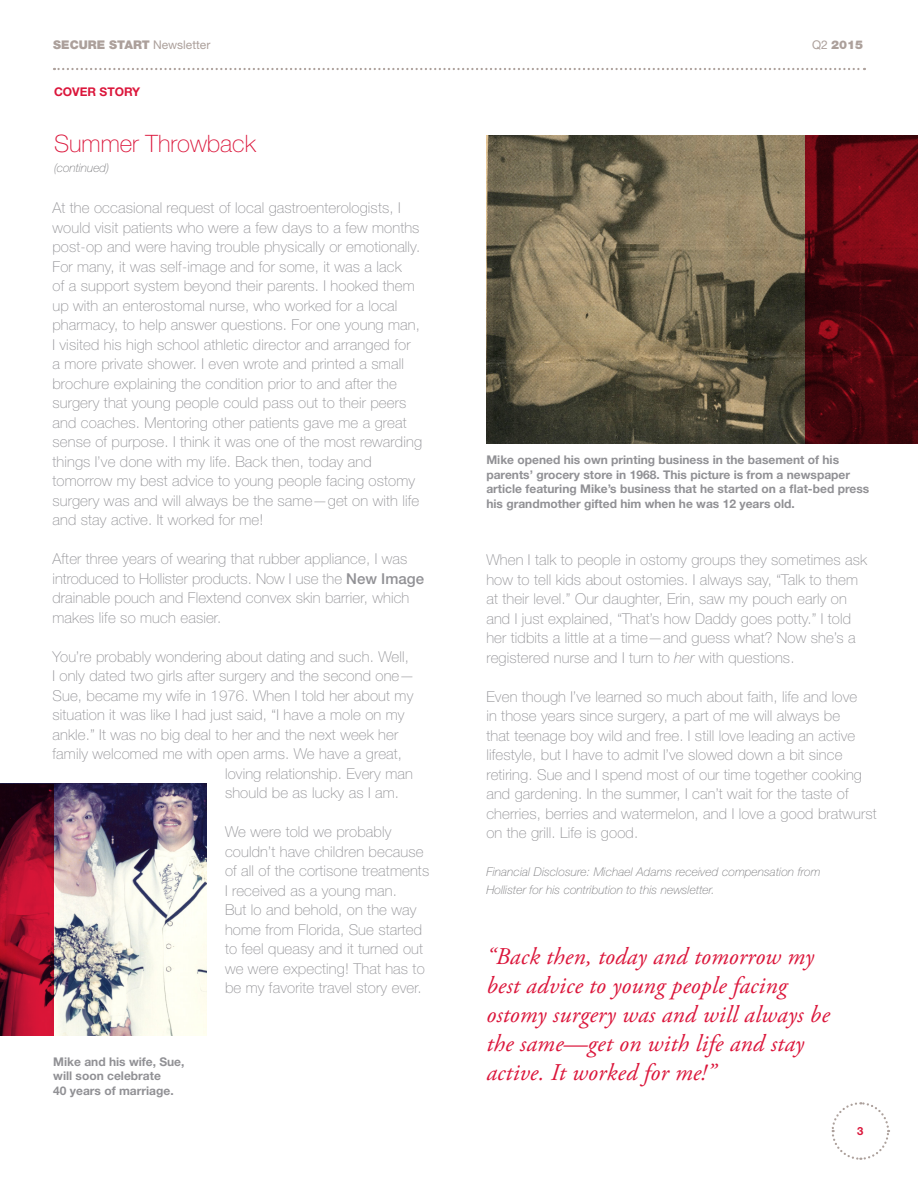
<style>
.page{position:relative;width:918px;height:1188px;background:#fff}
.page>*{position:absolute;margin:0;border:0;box-sizing:border-box;transform-origin:0 0}
.t1{font:italic 24px/28.8px "Adobe Garamond Pro";letter-spacing:.01em;color:#db163b}
.t2{font:100 24px "Helvetica Neue LT Std";color:#db163b}
.t3{font:100 15px/19.5px "Helvetica Neue LT Std";letter-spacing:.01em;color:#919195}
.t4{font:700 12px/14.4px "Helvetica Neue LT Std";color:#919195}
.t5{font:italic 100 12px/18px "Helvetica Neue LT Std";letter-spacing:.01em;color:#77777a}
.t6{font:900 12px "Helvetica Neue LT Std";color:#aca09b}
.t7{font:700 12px "Helvetica Neue LT Std";color:#db163b}
.t8{font:700 11.25px "Helvetica Neue LT Std";color:#db163b}
.s1{font-weight:400}
.s2{font-weight:500}
.s3{font-style:italic}
</style>
<div class="page">
<svg style="left:831px;top:1102px;width:59px;height:58px"></svg>
<svg style="left:54px;top:68px;width:811px;height:2px"></svg>
<img style="left:53px;top:784px;width:153px;height:252px">
<svg style="left:0;top:784px;width:53px;height:252px;background:#930e29"></svg>
<img style="left:486px;top:135px;width:319px;height:308px">
<svg style="left:805px;top:135px;width:113px;height:308px;background:#57070f"></svg>
<p class="t6" style="left:53px;top:38px;width:159px">SECURE START <span class="s1">Newsletter</span></p>
<p class="t6" style="left:812px;top:38px;width:53px"><span class="s1">Q2</span> 2015</p>
<p class="t7" style="left:54px;top:84px;width:88px">COVER STORY</p>
<h1 class="t2" style="left:54px;top:130px;width:203px">Summer Throwback</h1>
<p class="t5" style="left:54px;top:158px;width:57px">(continued)</p>
<p class="t3" style="left:52px;top:198px;width:371px">At the occasional request of local gastroenterologists, I would visit patients who were a few days to a few months post-op and were having trouble physically or emotionally.<br>For many, it was self-image and for some, it was a lack<br>of a support system beyond their parents. I hooked them up with an enterostomal nurse, who worked for a local pharmacy, to help answer questions. For one young man, I visited his high school athletic director and arranged for<br>a more private shower. I even wrote and printed a small brochure explaining the condition prior to and after the surgery that young people could pass out to their peers and coaches. Mentoring other patients gave me a great sense of purpose. I think it was one of the most rewarding things I’ve done with my life. Back then, today and tomorrow my best advice to young people facing ostomy surgery was and will always be the same—get on with life and stay active. It worked for me!</p>
<p class="t3" style="left:52px;top:549px;width:373px">After three years of wearing that rubber appliance, I was introduced to Hollister products. Now I use the <span class="s2">New Image </span>drainable pouch and Flextend convex skin barrier, which makes life so much easier.</p>
<p class="t3" style="left:52px;top:646px;width:358px">You’re probably wondering about dating and such. Well,</p>
<p class="t3" style="left:52px;top:666px;width:364px">I only dated two girls after surgery and the second one—</p>
<p class="t3" style="left:52px;top:685px;width:362px">Sue, became my wife in 1976. When I told her about my</p>
<p class="t3" style="left:52px;top:705px;width:354px">situation it was like I had just said, “I have a mole on my</p>
<p class="t3" style="left:52px;top:724px;width:347px">ankle.” It was no big deal to her and the next week her</p>
<p class="t3" style="left:52px;top:744px;width:351px">family welcomed me with open arms. We have a great,</p>
<p class="t3" style="left:225px;top:763px;width:189px">loving relationship. Every man</p>
<p class="t3" style="left:225px;top:783px;width:176px">should be as lucky as I am.</p>
<p class="t3" style="left:225px;top:822px;width:206px">We were told we probably couldn’t have children because of all of the cortisone treatments<br>I received as a young man.<br>But lo and behold, on the way home from Florida, Sue started to feel queasy and it turned out we were expecting! That has to be my favorite travel story ever.</p>
<p class="t4" style="left:53px;top:1054px;width:133px">Mike and his wife, Sue, will soon celebrate<br>40 years of marriage.</p>
<p class="t4" style="left:486px;top:453px;width:384px">Mike opened his own printing business in the basement of his parents’ grocery store in 1968. This picture is from a newspaper article featuring Mike’s business that he started on a flat-bed press his grandmother gifted him when he was 12 years old.</p>
<p class="t3" style="left:486px;top:550px;width:382px">When I talk to people in ostomy groups they sometimes ask how to tell kids about ostomies. I always say, “Talk to them at their level.” Our daughter, Erin, saw my pouch early on and I just explained, “That’s how Daddy goes potty.” I told her tidbits a little at a time—and guess what? Now she’s a registered nurse and I turn to <span class="s3">her</span> with questions.</p>
<p class="t3" style="left:486px;top:687px;width:392px">Even though I’ve learned so much about faith, life and love<br>in those years since surgery, a part of me will always be<br>that teenage boy wild and free. I still love leading an active lifestyle, but I have to admit I’ve slowed down a bit since retiring. Sue and I spend most of our time together cooking and gardening. In the summer, I can’t wait for the taste of cherries, berries and watermelon, and I love a good bratwurst on the grill. Life is good.</p>
<p class="t5" style="left:486px;top:862px;width:335px">Financial Disclosure: Michael Adams received compensation from<br>Hollister for his contribution to this newsletter.</p>
<h1 class="t1" style="left:486px;top:943px;width:345px">“Back then, today and tomorrow my best advice to young people facing ostomy surgery was and will always be the same—get on with life and stay active. It worked for me!”</h1>
<p class="t8" style="left:857px;top:1124px;width:8px">3</p>
</div>
